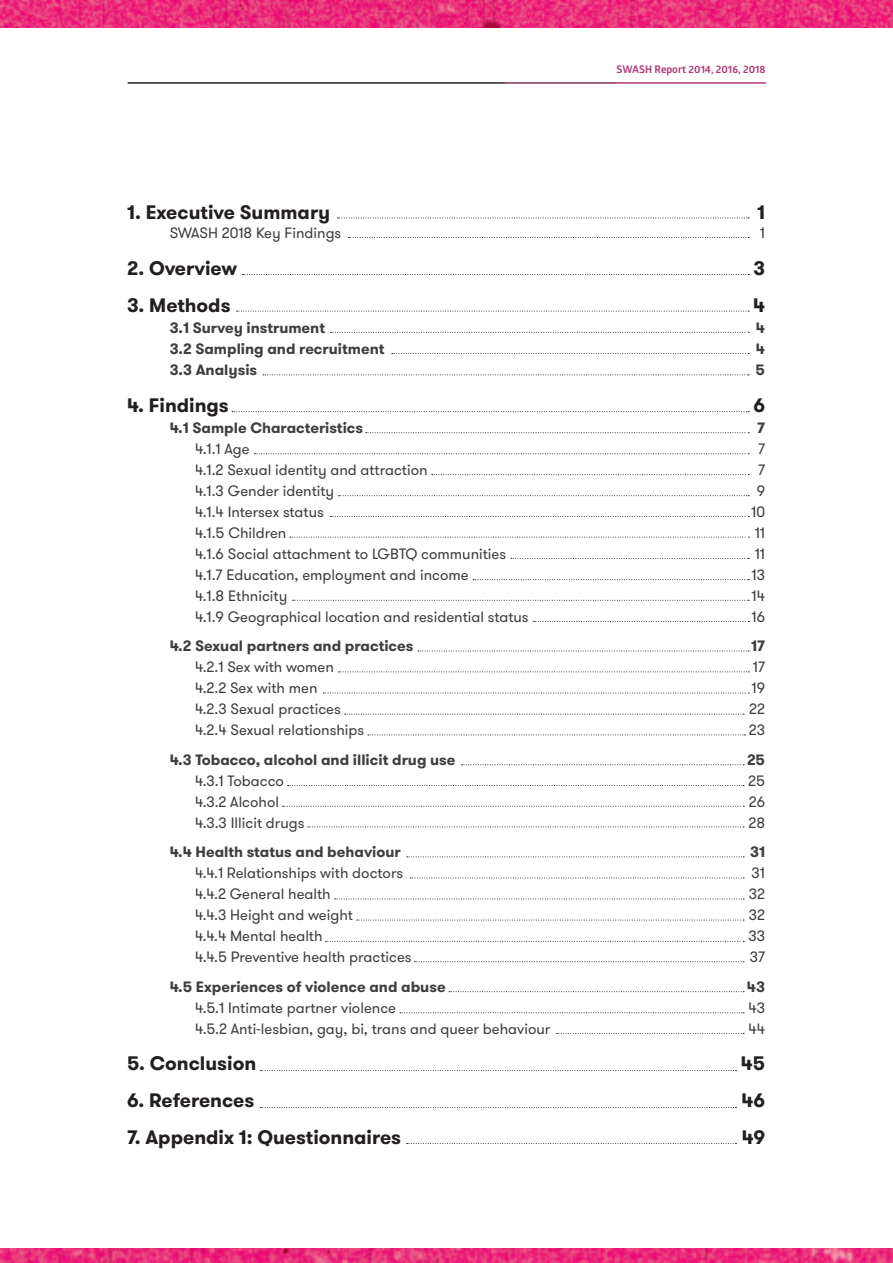
<style>
.page{position:relative;width:893px;height:1263px;background:#fff}
.page>*{position:absolute;margin:0;border:0;box-sizing:border-box;transform-origin:0 0}
.t1{font:700 19.5px "GT Walsheim";color:#231f20}
.t2{font:15px "GT Walsheim";color:#3e3e3f}
.t3{font:700 15px "GT Walsheim";color:#3e3e3f}
.t4{font:700 10.5px "Glober";color:#b03775}
</style>
<div class="page">
<img style="left:0;top:0;width:893px;height:28px">
<img style="left:0;top:1248px;width:893px;height:15px">
<hr style="left:128px;top:83px;width:377px;height:1px;background:#231f20">
<hr style="left:505px;top:83px;width:261px;height:1px;background:#b03775">
<svg style="left:337px;top:218px;width:412px;height:1px"></svg>
<svg style="left:348px;top:237px;width:401px;height:1px"></svg>
<svg style="left:237px;top:311px;width:512px;height:1px"></svg>
<svg style="left:331px;top:332px;width:418px;height:1px"></svg>
<svg style="left:392px;top:353px;width:357px;height:1px"></svg>
<svg style="left:263px;top:374px;width:486px;height:1px"></svg>
<svg style="left:232px;top:411px;width:517px;height:1px"></svg>
<svg style="left:366px;top:432px;width:383px;height:1px"></svg>
<svg style="left:254px;top:453px;width:495px;height:1px"></svg>
<svg style="left:432px;top:474px;width:317px;height:1px"></svg>
<svg style="left:338px;top:495px;width:411px;height:1px"></svg>
<svg style="left:331px;top:516px;width:418px;height:1px"></svg>
<svg style="left:290px;top:537px;width:459px;height:1px"></svg>
<svg style="left:511px;top:558px;width:238px;height:1px"></svg>
<svg style="left:473px;top:579px;width:276px;height:1px"></svg>
<svg style="left:293px;top:600px;width:456px;height:1px"></svg>
<svg style="left:533px;top:621px;width:216px;height:1px"></svg>
<svg style="left:418px;top:651px;width:331px;height:1px"></svg>
<svg style="left:338px;top:671px;width:411px;height:1px"></svg>
<svg style="left:323px;top:693px;width:426px;height:1px"></svg>
<svg style="left:345px;top:714px;width:399px;height:1px"></svg>
<svg style="left:368px;top:734px;width:377px;height:1px"></svg>
<svg style="left:462px;top:764px;width:282px;height:1px"></svg>
<svg style="left:288px;top:785px;width:456px;height:1px"></svg>
<svg style="left:283px;top:806px;width:461px;height:1px"></svg>
<svg style="left:308px;top:826px;width:436px;height:1px"></svg>
<svg style="left:407px;top:856px;width:337px;height:1px"></svg>
<svg style="left:410px;top:877px;width:334px;height:1px"></svg>
<svg style="left:335px;top:899px;width:409px;height:1px"></svg>
<svg style="left:357px;top:920px;width:387px;height:1px"></svg>
<svg style="left:325px;top:941px;width:419px;height:1px"></svg>
<svg style="left:414px;top:961px;width:330px;height:1px"></svg>
<svg style="left:449px;top:991px;width:295px;height:1px"></svg>
<svg style="left:400px;top:1012px;width:344px;height:1px"></svg>
<svg style="left:557px;top:1033px;width:187px;height:1px"></svg>
<svg style="left:260px;top:1070px;width:476px;height:1px"></svg>
<svg style="left:260px;top:1107px;width:476px;height:1px"></svg>
<svg style="left:407px;top:1143px;width:329px;height:1px"></svg>
<svg style="left:243px;top:274px;width:506px;height:1px"></svg>
<p class="t4" style="left:616px;top:62px;width:151px">SWASH Report 2014, 2016, 2018</p>
<h1 class="t1" style="left:127px;top:199px;width:204px">1. Executive Summary</h1>
<h1 class="t1" style="left:757px;top:199px;width:9px">1</h1>
<p class="t2" style="left:170px;top:224px;width:173px">SWASH 2018 Key Findings</p>
<p class="t2" style="left:760px;top:224px;width:7px">1</p>
<h1 class="t1" style="left:127px;top:255px;width:111px">2. Overview</h1>
<h1 class="t1" style="left:753px;top:255px;width:13px">3</h1>
<h1 class="t1" style="left:127px;top:292px;width:105px">3. Methods</h1>
<h1 class="t1" style="left:753px;top:292px;width:13px">4</h1>
<p class="t3" style="left:170px;top:318px;width:157px">3.1 Survey instrument</p>
<p class="t3" style="left:756px;top:318px;width:11px">4</p>
<p class="t3" style="left:170px;top:339px;width:216px">3.2 Sampling and recruitment</p>
<p class="t3" style="left:756px;top:339px;width:11px">4</p>
<p class="t3" style="left:170px;top:360px;width:89px">3.3 Analysis</p>
<p class="t3" style="left:756px;top:360px;width:11px">5</p>
<h1 class="t1" style="left:127px;top:392px;width:103px">4. Findings</h1>
<h1 class="t1" style="left:753px;top:392px;width:13px">6</h1>
<p class="t3" style="left:170px;top:417px;width:195px">4.1 Sample Characteristics</p>
<p class="t3" style="left:757px;top:417px;width:9px">7</p>
<p class="t2" style="left:195px;top:439px;width:56px">4.1.1 Age</p>
<p class="t2" style="left:758px;top:439px;width:9px">7</p>
<p class="t2" style="left:195px;top:460px;width:234px">4.1.2 Sexual identity and attraction</p>
<p class="t2" style="left:758px;top:460px;width:9px">7</p>
<p class="t2" style="left:195px;top:481px;width:140px">4.1.3 Gender identity</p>
<p class="t2" style="left:757px;top:481px;width:10px">9</p>
<p class="t2" style="left:195px;top:502px;width:130px">4.1.4 Intersex status</p>
<p class="t2" style="left:751px;top:502px;width:15px">10</p>
<p class="t2" style="left:195px;top:523px;width:93px">4.1.5 Children</p>
<p class="t2" style="left:755px;top:523px;width:12px">11</p>
<p class="t2" style="left:195px;top:544px;width:312px">4.1.6 Social attachment to LGBTQ communities</p>
<p class="t2" style="left:755px;top:544px;width:12px">11</p>
<p class="t2" style="left:195px;top:565px;width:275px">4.1.7 Education, employment and income</p>
<p class="t2" style="left:751px;top:565px;width:15px">13</p>
<p class="t2" style="left:195px;top:586px;width:93px">4.1.8 Ethnicity</p>
<p class="t2" style="left:752px;top:586px;width:15px">14</p>
<p class="t2" style="left:195px;top:607px;width:335px">4.1.9 Geographical location and residential status</p>
<p class="t2" style="left:752px;top:607px;width:15px">16</p>
<p class="t3" style="left:170px;top:636px;width:245px">4.2 Sexual partners and practices</p>
<p class="t3" style="left:751px;top:636px;width:16px">17</p>
<p class="t2" style="left:195px;top:657px;width:140px">4.2.1 Sex with women</p>
<p class="t2" style="left:753px;top:657px;width:14px">17</p>
<p class="t2" style="left:195px;top:678px;width:124px">4.2.2 Sex with men</p>
<p class="t2" style="left:752px;top:678px;width:15px">19</p>
<p class="t2" style="left:195px;top:699px;width:147px">4.2.3 Sexual practices</p>
<p class="t2" style="left:749px;top:699px;width:17px">22</p>
<p class="t2" style="left:195px;top:720px;width:171px">4.2.4 Sexual relationships</p>
<p class="t2" style="left:749px;top:720px;width:18px">23</p>
<p class="t3" style="left:170px;top:749px;width:287px">4.3 Tobacco, alcohol and illicit drug use</p>
<p class="t3" style="left:747px;top:749px;width:20px">25</p>
<p class="t2" style="left:195px;top:771px;width:90px">4.3.1 Tobacco</p>
<p class="t2" style="left:748px;top:771px;width:18px">25</p>
<p class="t2" style="left:195px;top:792px;width:85px">4.3.2 Alcohol</p>
<p class="t2" style="left:749px;top:792px;width:18px">26</p>
<p class="t2" style="left:195px;top:813px;width:111px">4.3.3 Illicit drugs</p>
<p class="t2" style="left:749px;top:813px;width:18px">28</p>
<p class="t3" style="left:170px;top:842px;width:233px">4.4 Health status and behaviour</p>
<p class="t3" style="left:750px;top:842px;width:17px">31</p>
<p class="t2" style="left:195px;top:863px;width:209px">4.4.1 Relationships with doctors</p>
<p class="t2" style="left:751px;top:863px;width:15px">31</p>
<p class="t2" style="left:195px;top:884px;width:137px">4.4.2 General health</p>
<p class="t2" style="left:749px;top:884px;width:18px">32</p>
<p class="t2" style="left:195px;top:905px;width:159px">4.4.3 Height and weight</p>
<p class="t2" style="left:749px;top:905px;width:18px">32</p>
<p class="t2" style="left:195px;top:926px;width:129px">4.4.4 Mental health</p>
<p class="t2" style="left:748px;top:926px;width:18px">33</p>
<p class="t2" style="left:195px;top:947px;width:218px">4.4.5 Preventive health practices</p>
<p class="t2" style="left:750px;top:947px;width:17px">37</p>
<p class="t3" style="left:170px;top:976px;width:277px">4.5 Experiences of violence and abuse</p>
<p class="t3" style="left:747px;top:976px;width:20px">43</p>
<p class="t2" style="left:195px;top:998px;width:202px">4.5.1 Intimate partner violence</p>
<p class="t2" style="left:748px;top:998px;width:18px">43</p>
<p class="t2" style="left:195px;top:1019px;width:357px">4.5.2 Anti-lesbian, gay, bi, trans and queer behaviour</p>
<p class="t2" style="left:748px;top:1019px;width:18px">44</p>
<h1 class="t1" style="left:127px;top:1051px;width:130px">5. Conclusion</h1>
<h1 class="t1" style="left:741px;top:1051px;width:26px">45</h1>
<h1 class="t1" style="left:127px;top:1087px;width:129px">6. References</h1>
<h1 class="t1" style="left:741px;top:1087px;width:25px">46</h1>
<h1 class="t1" style="left:127px;top:1124px;width:275px">7. Appendix 1: Questionnaires</h1>
<h1 class="t1" style="left:742px;top:1124px;width:25px">49</h1>
</div>
